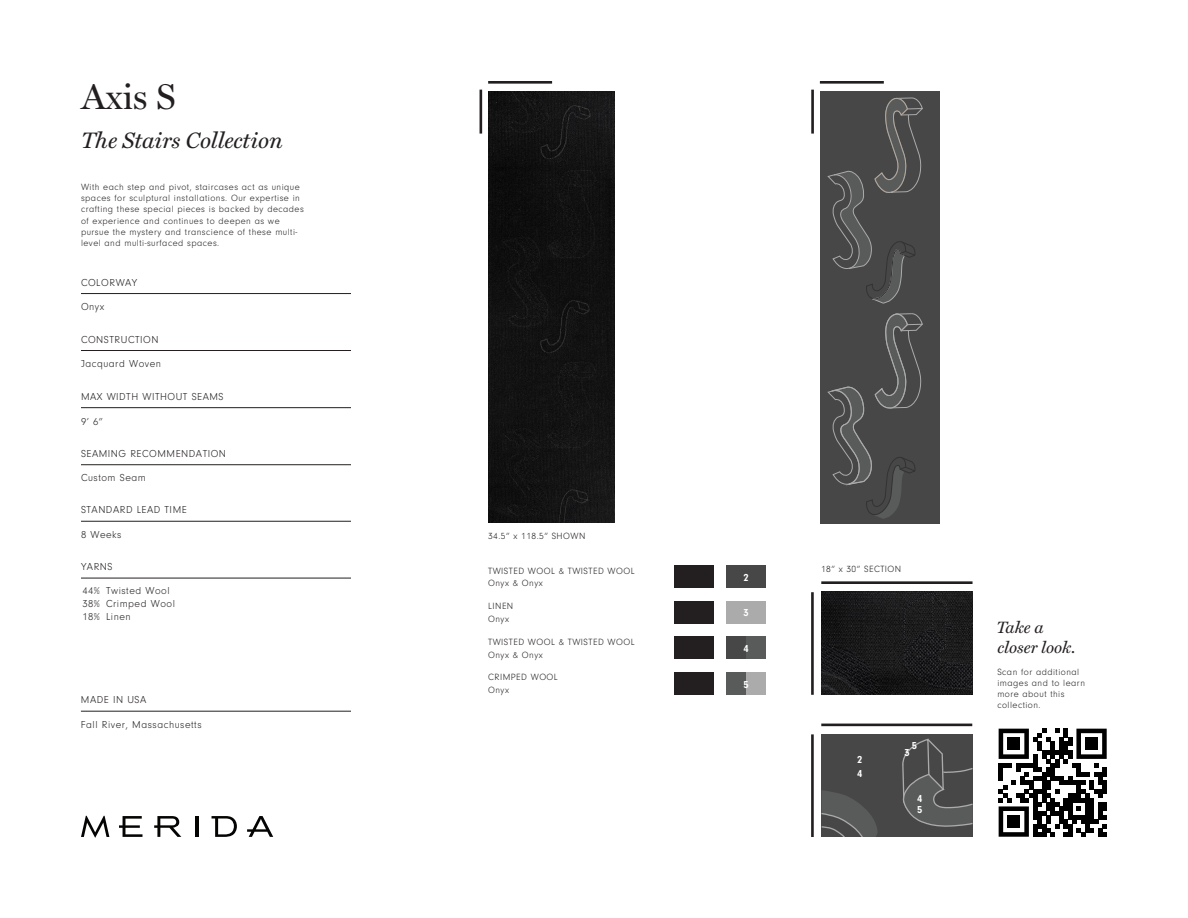
<style>
.page{position:relative;width:1188px;height:918px;background:#fff}
.page>*{position:absolute;margin:0;border:0;box-sizing:border-box;transform-origin:0 0}
.t1{font:36px "Miller Display";color:#231f20}
.t2{font:italic 22.5px "Miller Text";color:#231f20}
.t3{font:italic 16.5px "Miller Text";color:#231f20}
.t4{font:300 10.5px "Neuzeit Gro";letter-spacing:.05em;color:#231f20}
.t5{font:700 10.5px "Neuzeit Gro";color:#fff}
.t6{font:300 9.3px/11.2px "Neuzeit Gro";letter-spacing:.05em;color:#231f20}
</style>
<div class="page">
<hr style="left:821px;top:581px;width:152px;height:3px;background:#231f20">
<hr style="left:821px;top:724px;width:151px;height:2px;background:#231f20">
<hr style="left:488px;top:81px;width:64px;height:3px;background:#231f20">
<hr style="left:820px;top:81px;width:64px;height:3px;background:#231f20">
<hr style="left:811px;top:592px;width:3px;height:103px;background:#231f20">
<hr style="left:811px;top:734px;width:3px;height:103px;background:#231f20">
<hr style="left:480px;top:90px;width:2px;height:44px;background:#231f20">
<hr style="left:811px;top:90px;width:3px;height:44px;background:#231f20">
<svg style="left:119px;top:816px;width:24px;height:21px"></svg>
<svg style="left:154px;top:816px;width:27px;height:21px"></svg>
<hr style="left:196px;top:816px;width:3px;height:21px;background:#040503">
<svg style="left:212px;top:816px;width:25px;height:21px"></svg>
<svg style="left:247px;top:816px;width:26px;height:21px"></svg>
<svg style="left:81px;top:816px;width:28px;height:22px"></svg>
<hr style="left:81px;top:293px;width:270px;height:1px;background:#231f20">
<hr style="left:81px;top:350px;width:270px;height:1px;background:#231f20">
<hr style="left:81px;top:407px;width:270px;height:1px;background:#231f20">
<hr style="left:81px;top:464px;width:270px;height:1px;background:#231f20">
<hr style="left:81px;top:521px;width:270px;height:1px;background:#231f20">
<hr style="left:81px;top:711px;width:270px;height:1px;background:#231f20">
<hr style="left:81px;top:578px;width:270px;height:1px;background:#231f20">
<div style="left:726px;top:565px;width:40px;height:23px;background:#474747"></div>
<div style="left:726px;top:601px;width:40px;height:23px;background:#ababab"></div>
<div style="left:746px;top:636px;width:20px;height:23px;background:#595a5a"></div>
<div style="left:726px;top:636px;width:20px;height:23px;background:#474747"></div>
<div style="left:746px;top:672px;width:20px;height:23px;background:#ababab"></div>
<div style="left:726px;top:672px;width:20px;height:23px;background:#595a5a"></div>
<div style="left:674px;top:565px;width:40px;height:23px;background:#231f20"></div>
<div style="left:674px;top:601px;width:40px;height:23px;background:#231f20"></div>
<div style="left:674px;top:636px;width:40px;height:23px;background:#231f20"></div>
<div style="left:674px;top:672px;width:40px;height:23px;background:#231f20"></div>
<svg style="left:999px;top:729px;width:108px;height:108px"></svg>
<div style="left:1007px;top:737px;width:13px;height:13px;background:#000"></div>
<div style="left:1085px;top:737px;width:13px;height:13px;background:#000"></div>
<div style="left:1007px;top:815px;width:13px;height:13px;background:#000"></div>
<img style="left:821px;top:592px;width:152px;height:102px">
<div style="left:821px;top:734px;width:151px;height:103px;background:#474748"></div>
<svg style="left:902px;top:738px;width:71px;height:89px"></svg>
<svg style="left:821px;top:790px;width:57px;height:47px"></svg>
<div style="left:820px;top:279px;width:120px;height:28px;background:#474748"></div>
<div style="left:820px;top:235px;width:120px;height:44px;background:#474748"></div>
<div style="left:820px;top:207px;width:120px;height:28px;background:#474748"></div>
<div style="left:820px;top:163px;width:120px;height:44px;background:#474748"></div>
<div style="left:820px;top:135px;width:120px;height:28px;background:#474748"></div>
<div style="left:820px;top:91px;width:120px;height:44px;background:#474748"></div>
<div style="left:820px;top:495px;width:120px;height:28px;background:#474748"></div>
<div style="left:820px;top:451px;width:120px;height:44px;background:#474748"></div>
<div style="left:820px;top:423px;width:120px;height:28px;background:#474748"></div>
<div style="left:820px;top:379px;width:120px;height:44px;background:#474748"></div>
<div style="left:820px;top:351px;width:120px;height:28px;background:#474748"></div>
<div style="left:820px;top:307px;width:120px;height:44px;background:#474748"></div>
<svg style="left:827px;top:313px;width:96px;height:206px"></svg>
<svg style="left:827px;top:97px;width:96px;height:206px"></svg>
<div style="left:488px;top:91px;width:126px;height:431px;background:#121212"></div>
<p class="t1" style="left:81px;top:75px;width:96px">Axis S</p>
<h2 class="t2" style="left:81px;top:122px;width:203px">The Stairs Collection</h2>
<p class="t6" style="left:81px;top:181px;width:224px">With each step and pivot, staircases act as unique spaces for sculptural installations. Our expertise in crafting these special pieces is backed by decades of experience and continues to deepen as we pursue the mystery and transcience of these multi&shy;level and multi-surfaced spaces.</p>
<p class="t4" style="left:81px;top:277px;width:58px">COLORWAY</p>
<p class="t4" style="left:81px;top:301px;width:25px">Onyx</p>
<p class="t4" style="left:81px;top:334px;width:79px">CONSTRUCTION</p>
<p class="t4" style="left:81px;top:358px;width:82px">Jacquard Woven</p>
<p class="t4" style="left:81px;top:391px;width:144px">MAX WIDTH WITHOUT SEAMS</p>
<p class="t4" style="left:81px;top:416px;width:24px">9’ 6”</p>
<p class="t4" style="left:81px;top:448px;width:147px">SEAMING RECOMMENDATION</p>
<p class="t4" style="left:81px;top:472px;width:66px">Custom Seam</p>
<p class="t4" style="left:81px;top:504px;width:107px">STANDARD LEAD TIME</p>
<p class="t4" style="left:81px;top:529px;width:42px">8 Weeks</p>
<p class="t4" style="left:81px;top:561px;width:33px">YARNS</p>
<p class="t4" style="left:82px;top:585px;width:19px">44%</p>
<p class="t4" style="left:82px;top:598px;width:19px">38%</p>
<p class="t4" style="left:82px;top:611px;width:19px">18%</p>
<p class="t4" style="left:106px;top:585px;width:65px">Twisted Wool</p>
<p class="t4" style="left:106px;top:598px;width:70px">Crimped Wool</p>
<p class="t4" style="left:106px;top:611px;width:26px">Linen</p>
<p class="t4" style="left:81px;top:694px;width:67px">MADE IN USA</p>
<p class="t4" style="left:81px;top:719px;width:122px">Fall River, Massachusetts</p>
<p class="t6" style="left:488px;top:531px;width:99px">34.5” x 118.5” SHOWN</p>
<p class="t6" style="left:488px;top:565px;width:148px">TWISTED WOOL &amp; TWISTED WOOL</p>
<p class="t6" style="left:488px;top:578px;width:56px">Onyx &amp; Onyx</p>
<p class="t6" style="left:488px;top:601px;width:27px">LINEN</p>
<p class="t6" style="left:488px;top:614px;width:22px">Onyx</p>
<p class="t6" style="left:488px;top:636px;width:148px">TWISTED WOOL &amp; TWISTED WOOL</p>
<p class="t6" style="left:488px;top:649px;width:56px">Onyx &amp; Onyx</p>
<p class="t6" style="left:488px;top:672px;width:71px">CRIMPED WOOL</p>
<p class="t6" style="left:488px;top:685px;width:22px">Onyx</p>
<p class="t5" style="left:743px;top:572px;width:7px">2</p>
<p class="t5" style="left:743px;top:607px;width:7px">3</p>
<p class="t5" style="left:743px;top:643px;width:7px">4</p>
<p class="t5" style="left:743px;top:678px;width:7px">5</p>
<p class="t6" style="left:821px;top:564px;width:82px">18” x 30” SECTION</p>
<p class="t5" style="left:857px;top:754px;width:7px">2</p>
<p class="t5" style="left:857px;top:767px;width:7px">4</p>
<p class="t5" style="left:912px;top:740px;width:7px">5</p>
<p class="t5" style="left:904px;top:746px;width:7px">3</p>
<p class="t5" style="left:917px;top:792px;width:7px">4</p>
<p class="t5" style="left:917px;top:804px;width:7px">5</p>
<h3 class="t3" style="left:997px;top:614px;width:48px">Take a</h3>
<h3 class="t3" style="left:997px;top:634px;width:80px">closer look.</h3>
<p class="t6" style="left:997px;top:666px;width:89px">Scan for additional images and to learn more about this collection.</p>
</div>
